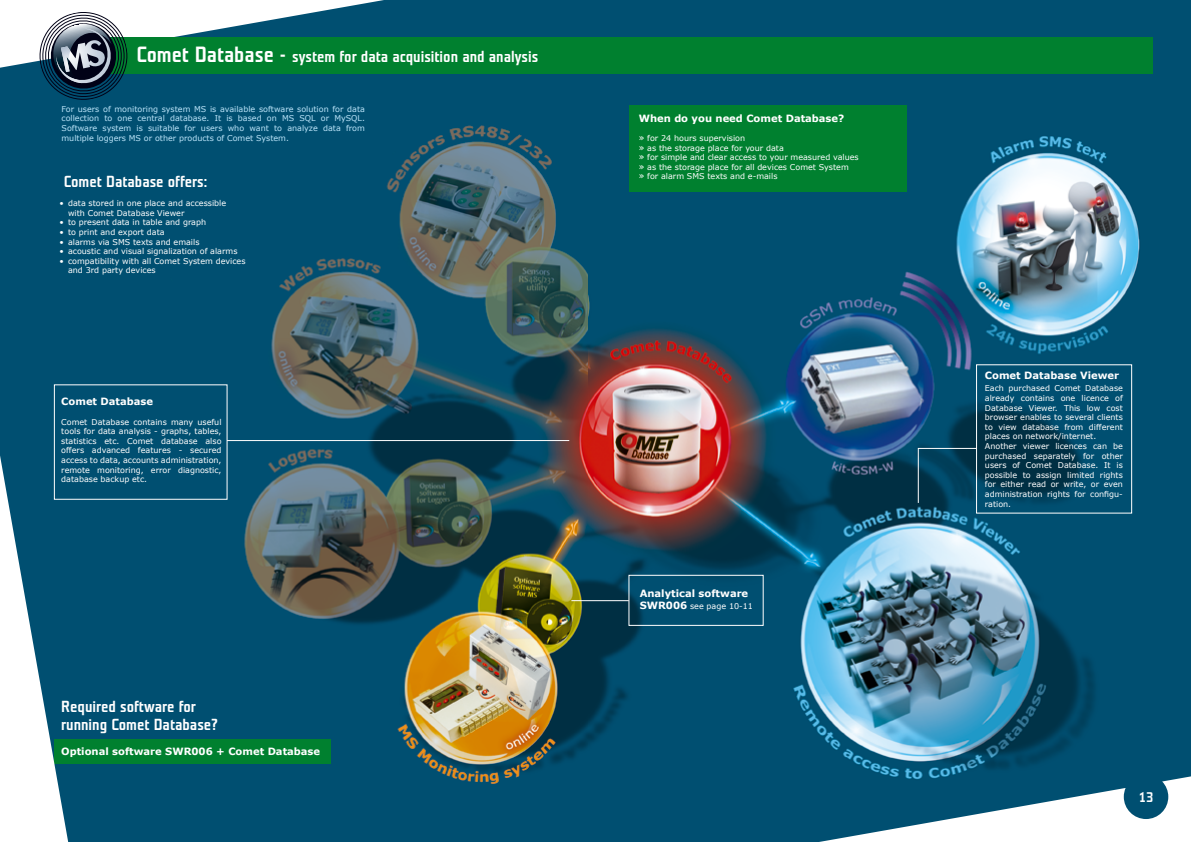
<style>
.page{position:relative;width:1191px;height:842px;background:#fff}
.page>*{position:absolute;margin:0;border:0;box-sizing:border-box;transform-origin:0 0}
.t1{font:700 16px/18px "Teuton Mager";color:#fff}
.t2{font:700 14px "Teuton Mager";color:#fff}
.t3{font:700 10px "Verdana";color:#fff}
.t4{font:8px/9.6px "Verdana";color:#fff}
.t5{font:8px/9.6px "Verdana";color:#bbe4f9;text-align:justify}
.s1{font-size:22px}
.s2{font-size:9px}
.s3{font-weight:700;font-size:10px}
</style>
<div class="page">
<img style="left:0;top:0;width:588px;height:842px">
<div style="left:54px;top:740px;width:276px;height:24px;background:#00802f"></div>
<div style="left:54px;top:384px;width:173px;height:116px;border:1px solid #fff"></div>
<hr style="left:227px;top:440px;width:342px;height:1px;background:#fff">
<svg style="left:0;top:455px;width:68px;height:387px"></svg>
<div style="left:70px;top:38px;width:537px;height:36px;background:#00802f"></div>
<svg style="left:0;top:0;width:384px;height:101px"></svg>
<img style="left:588px;top:0;width:603px;height:842px">
<div style="left:586px;top:38px;width:566px;height:36px;background:#00802f"></div>
<div style="left:629px;top:106px;width:277px;height:86px;background:#00802f"></div>
<div style="left:628px;top:575px;width:135px;height:51px;border:1px solid #fff"></div>
<hr style="left:571px;top:600px;width:58px;height:1px;background:#fff">
<div style="left:976px;top:364px;width:156px;height:150px;border:1px solid #fff"></div>
<svg style="left:917px;top:447px;width:61px;height:57px"></svg>
<svg style="left:751px;top:774px;width:440px;height:68px"></svg>
<h1 class="t1" style="left:136px;top:48px;width:403px"><span class="s1">Comet Database -</span> system for data acquisition and analysis</h1>
<p class="t5" style="left:62px;top:104px;width:305px">For users of monitoring system MS is available software solution for data collection to one central database. It is based on MS SQL or MySQL.<br>Software system is suitable for users who want to analyze data from multiple loggers MS or other products of Comet System.</p>
<h1 class="t1" style="left:64px;top:173px;width:145px">Comet Database offers:</h1>
<p class="t4" style="left:68px;top:198px;width:160px;text-indent:-9px">• data stored in one place and accessible with Comet Database Viewer</p>
<p class="t4" style="left:60px;top:218px;width:148px">• to present data in table and graph</p>
<p class="t4" style="left:60px;top:227px;width:107px">• to print and export data</p>
<p class="t4" style="left:60px;top:237px;width:141px">• alarms via SMS texts and emails</p>
<p class="t4" style="left:60px;top:246px;width:179px">• acoustic and visual signalization of alarms</p>
<p class="t4" style="left:68px;top:256px;width:179px;text-indent:-9px">• compatibility with all Comet System devices and 3rd party devices</p>
<p class="t3" style="left:61px;top:395px;width:93px">Comet Database</p>
<p class="t4" style="left:61px;top:417px;width:162px;text-align:justify">Comet Database contains many useful tools for data analysis - graphs, tables, statistics etc. Comet database also offers advanced features - secured access to data, accounts administration, remote monitoring, error diagnostic, database backup etc.</p>
<h1 class="t1" style="left:61px;top:698px;width:158px">Required software for running Comet Database?</h1>
<p class="t3" style="left:61px;top:744px;width:260px">Optional software SWR006 + Comet Database</p>
<p class="t3" style="left:639px;top:111px;width:207px">When do you need Comet Database?</p>
<p class="t4" style="left:639px;top:133px;width:221px"><span class="s2">»</span> for 24 hours supervision<br><span class="s2">»</span> as the storage place for your data<br><span class="s2">»</span> for simple and clear access to your measured values <span class="s2">»</span> as the storage place for all devices Comet System<br><span class="s2">»</span> for alarm SMS texts and e-mails</p>
<p class="t3" style="left:639px;top:586px;width:110px">Analytical software</p>
<p class="t4" style="left:639px;top:601px;width:115px"><span class="s3">SWR006</span> see page 10-11</p>
<p class="t3" style="left:985px;top:368px;width:136px">Comet Database Viewer</p>
<p class="t4" style="left:985px;top:384px;width:139px">Each purchased Comet Database already contains one licence of<br>Database Viewer. This low cost browser enables to several clients to view database from different places on network/internet.<br>Another viewer licences can be purchased separately for other users of Comet Database. It is possible to assign limited rights for either read or write, or even administration rights for configu&shy;ration.</p>
<h2 class="t2" style="left:1138px;top:790px;width:16px">13</h2>
</div>
